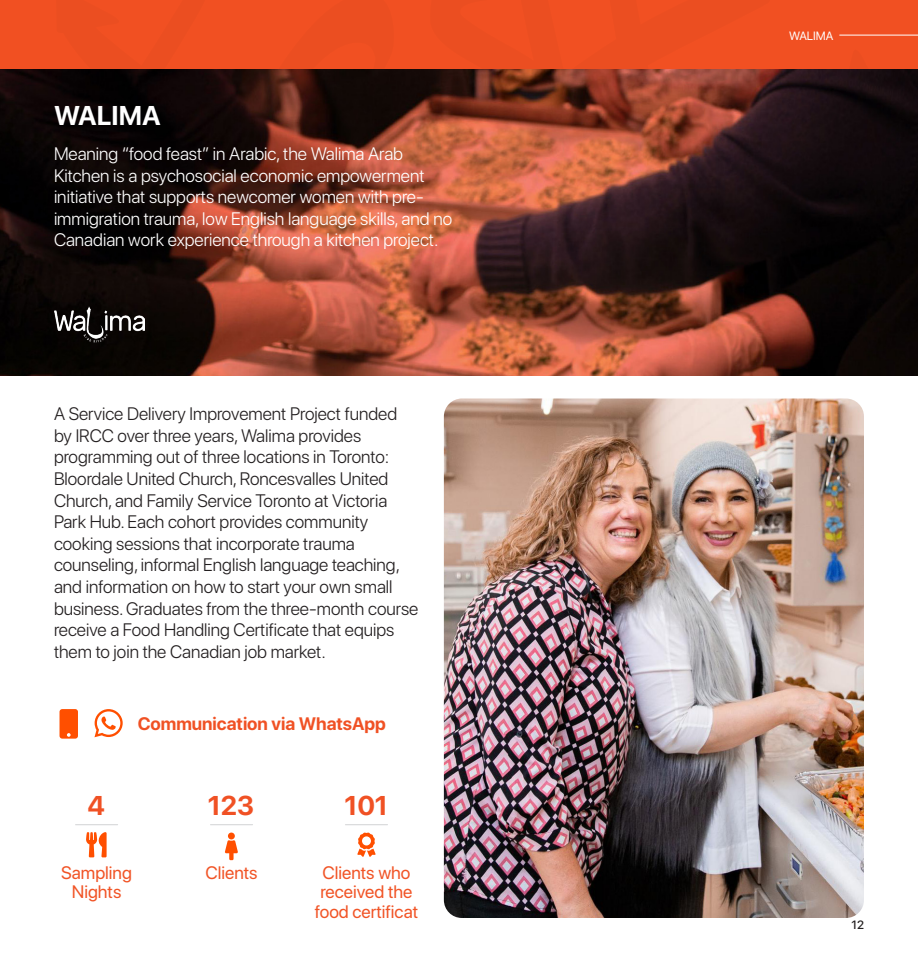
<style>
.page{position:relative;width:918px;height:972px;background:#fff}
.page>*{position:absolute;margin:0;border:0;box-sizing:border-box;transform-origin:0 0}
.Sub_Header{font:700 27px "SF Pro Display";color:#f05124}
.Sub_Header-2{font:700 27px "SF Pro Display";color:#fff}
.Body{font:300 18px/21.6px "SF Pro Display";color:#231f20}
.Body-2{font:300 18px/21.6px "SF Pro Display";color:#fff}
.Counters{font:18px/19.5px "SF Pro Display";color:#f15426;text-align:center}
.Body-3{font:700 18px "SF Pro Display";color:#f05124}
.Body-4{font:18px "SF Pro Display";color:#f15426}
.Top_Page_Head{font:12px "SF Pro Display";color:#fff}
.Body-5{font:500 12px "SF Pro Display";color:#231f20}
</style>
<div class="page">
<div style="left:11px;top:0;width:907px;height:69px;background:#f15022"></div>
<div style="left:55px;top:0;width:155px;height:69px;background:#f15022"></div>
<hr style="left:840px;top:35px;width:78px;height:1px;background:#fff">
<img style="left:0;top:69px;width:918px;height:307px">
<img style="left:54px;top:307px;width:91px;height:37px">
<svg style="left:60px;top:709px;width:18px;height:30px"></svg>
<svg style="left:94px;top:709px;width:29px;height:28px"></svg>
<hr style="left:76px;top:824px;width:42px;height:1px;background:#d1d2d4">
<svg style="left:86px;top:832px;width:21px;height:25px"></svg>
<hr style="left:210px;top:824px;width:43px;height:1px;background:#d1d2d4">
<svg style="left:225px;top:833px;width:13px;height:27px"></svg>
<hr style="left:345px;top:824px;width:43px;height:1px;background:#d1d2d4">
<svg style="left:357px;top:833px;width:19px;height:24px"></svg>
<img style="left:444px;top:399px;width:420px;height:519px">
<p class="Sub_Header-2" style="left:54px;top:100px;width:108px">WALIMA</p>
<p class="Body-2" style="left:54px;top:143px;width:400px">Meaning “food feast” in Arabic, the Walima Arab Kitchen is a psychosocial economic empowerment initiative that supports newcomer women with pre&shy;immigration trauma, low English language skills, and no Canadian work experience through a kitchen project.</p>
<p class="Body" style="left:54px;top:403px;width:366px">A Service Delivery Improvement Project funded by IRCC over three years, Walima provides programming out of three locations in Toronto:<br>Bloordale United Church, Roncesvalles United Church, and Family Service Toronto at Victoria Park Hub. Each cohort provides community cooking sessions that incorporate trauma counseling, informal English language teaching, and information on how to start your own small business. Graduates from the three-month course receive a Food Handling Certificate that equips them to join the Canadian job market.</p>
<p class="Sub_Header" style="left:87px;top:790px;width:19px">4</p>
<p class="Body-3" style="left:138px;top:713px;width:250px">Communication via WhatsApp</p>
<p class="Sub_Header" style="left:208px;top:790px;width:48px">123</p>
<p class="Sub_Header" style="left:344px;top:790px;width:45px">101</p>
<p class="Counters" style="left:61px;top:863px;width:72px">Sampling<br>Nights</p>
<p class="Body-4" style="left:205px;top:862px;width:54px">Clients</p>
<p class="Counters" style="left:315px;top:863px;width:105px">Clients who received the food certificat</p>
<p class="Top_Page_Head" style="left:789px;top:29px;width:46px">WALIMA</p>
<p class="Body-5" style="left:852px;top:918px;width:14px">12</p>
</div>
